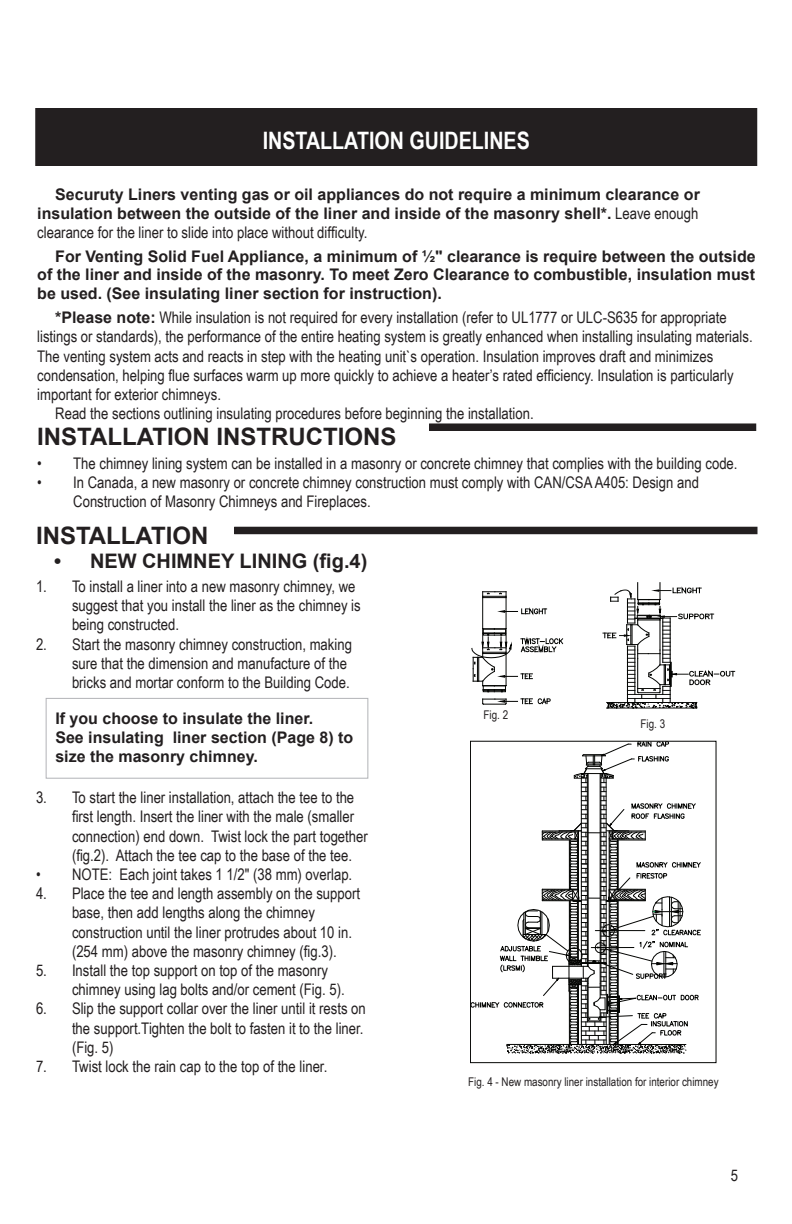
<style>
.page{position:relative;width:792px;height:1224px;background:#fff}
.page>*{position:absolute;margin:0;border:0;box-sizing:border-box;transform-origin:0 0}
.t1{font:700 24px "Arial";color:#231f20}
.t2{font:700 24px "Arial Narrow";color:#fff}
.t3{font:700 20px "Arial";color:#231f20}
.t4{font:16px/19.2px "Arial Narrow";color:#231f20}
.t5{font:700 16px/19.2px "Arial";color:#231f20}
.t6{font:12px "Arial Narrow";color:#231f20}
.s1{font-family:"Arial Narrow";font-weight:400}
.s2{font-family:"Arial";font-weight:700}
</style>
<div class="page">
<div style="left:36px;top:109px;width:720px;height:56px;background:#231f20"></div>
<div style="left:35px;top:108px;width:722px;height:58px;border:2px solid #231f20"></div>
<div style="left:430px;top:424px;width:326px;height:6px;background:#231f20"></div>
<div style="left:429px;top:424px;width:327px;height:7px;border:1px solid #231f20"></div>
<svg style="left:471px;top:741px;width:230px;height:313px"></svg>
<div style="left:235px;top:527px;width:522px;height:7px;background:#231f20"></div>
<svg style="left:603px;top:583px;width:132px;height:126px"></svg>
<hr style="left:506px;top:598px;width:1px;height:31px;background:#040503">
<hr style="left:482px;top:598px;width:1px;height:31px;background:#040503">
<svg style="left:482px;top:591px;width:25px;height:8px"></svg>
<svg style="left:500px;top:608px;width:47px;height:7px"></svg>
<svg style="left:471px;top:628px;width:93px;height:77px"></svg>
<div style="left:46px;top:698px;width:322px;height:80px;border:1px solid #b2b3b7"></div>
<h1 class="t2" style="left:263px;top:123px;width:269px">INSTALLATION GUIDELINES</h1>
<p class="t5" style="left:37px;top:185px;width:664px;text-align:right">Securuty Liners venting gas or oil appliances do not require a minimum clearance or insulation between the outside of the liner and inside of the masonry shell*. <span class="s1">Leave enough</span></p>
<p class="t4" style="left:37px;top:222px;width:332px">clearance for the liner to slide into place without difficulty.</p>
<p class="t5" style="left:37px;top:248px;width:720px;line-height:18.6px;text-align:justify;text-indent:18px">For Venting Solid Fuel Appliance, a minimum of ½" clearance is require between the outside of the liner and inside of the masonry. To meet Zero Clearance to combustible, insulation must be used. (See insulating liner section for instruction).</p>
<p class="t4" style="left:55px;top:307px;width:673px"><span class="s2">*Please note:</span> While insulation is not required for every installation (refer to UL1777 or ULC-S635 for appropriate</p>
<p class="t4" style="left:37px;top:327px;width:717px">listings or standards), the performance of the entire heating system is greatly enhanced when installing insulating materials.</p>
<p class="t4" style="left:37px;top:346px;width:678px">The venting system acts and reacts in step with the heating unit`s operation. Insulation improves draft and minimizes</p>
<p class="t4" style="left:37px;top:365px;width:698px">condensation, helping flue surfaces warm up more quickly to achieve a heater’s rated efficiency. Insulation is particularly</p>
<p class="t4" style="left:37px;top:384px;width:185px">important for exterior chimneys.</p>
<p class="t4" style="left:55px;top:403px;width:480px">Read the sections outlining insulating procedures before beginning the installation.</p>
<h1 class="t1" style="left:37px;top:420px;width:361px">INSTALLATION INSTRUCTIONS</h1>
<p class="t4" style="left:37px;top:453px;width:702px">• The chimney lining system can be installed in a masonry or concrete chimney that complies with the building code.</p>
<p class="t4" style="left:73px;top:472px;width:627px;text-indent:-36px">• In Canada, a new masonry or concrete chimney construction must comply with CAN/CSA A405: Design and<br>Construction of Masonry Chimneys and Fireplaces.</p>
<h1 class="t1" style="left:36px;top:520px;width:174px">INSTALLATION</h1>
<p class="t3" style="left:54px;top:548px;width:315px">• NEW CHIMNEY LINING (fig.4)</p>
<p class="t4" style="left:72px;top:576px;width:290px;text-indent:-36px">1. To install a liner into a new masonry chimney, we suggest that you install the liner as the chimney is being constructed.</p>
<p class="t4" style="left:72px;top:634px;width:282px;text-indent:-36px">2. Start the masonry chimney construction, making sure that the dimension and manufacture of the bricks and mortar conform to the Building Code.</p>
<p class="t5" style="left:55px;top:709px;width:299px">If you choose to insulate the liner.<br>See insulating liner section (Page 8) to size the masonry chimney.</p>
<p class="t4" style="left:72px;top:787px;width:297px;text-indent:-36px">3. To start the liner installation, attach the tee to the first length. Insert the liner with the male (smaller connection) end down. Twist lock the part together (fig.2). Attach the tee cap to the base of the tee.</p>
<p class="t4" style="left:36px;top:864px;width:318px">• NOTE: Each joint takes 1 1/2" (38 mm) overlap.</p>
<p class="t4" style="left:72px;top:883px;width:290px;text-indent:-36px">4. Place the tee and length assembly on the support base, then add lengths along the chimney construction until the liner protrudes about 10 in. (254 mm) above the masonry chimney (fig.3).</p>
<p class="t4" style="left:72px;top:960px;width:274px;text-indent:-36px">5. Install the top support on top of the masonry chimney using lag bolts and/or cement (Fig. 5).</p>
<p class="t4" style="left:72px;top:999px;width:295px;text-indent:-36px">6. Slip the support collar over the liner until it rests on the support.Tighten the bolt to fasten it to the liner. (Fig. 5)</p>
<p class="t4" style="left:36px;top:1056px;width:293px">7. Twist lock the rain cap to the top of the liner.</p>
<p class="t6" style="left:484px;top:706px;width:26px">Fig. 2</p>
<p class="t6" style="left:641px;top:715px;width:26px">Fig. 3</p>
<p class="t6" style="left:468px;top:1073px;width:252px">Fig. 4 - New masonry liner installation for interior chimney</p>
<p class="t4" style="left:731px;top:1165px;width:9px">5</p>
</div>
